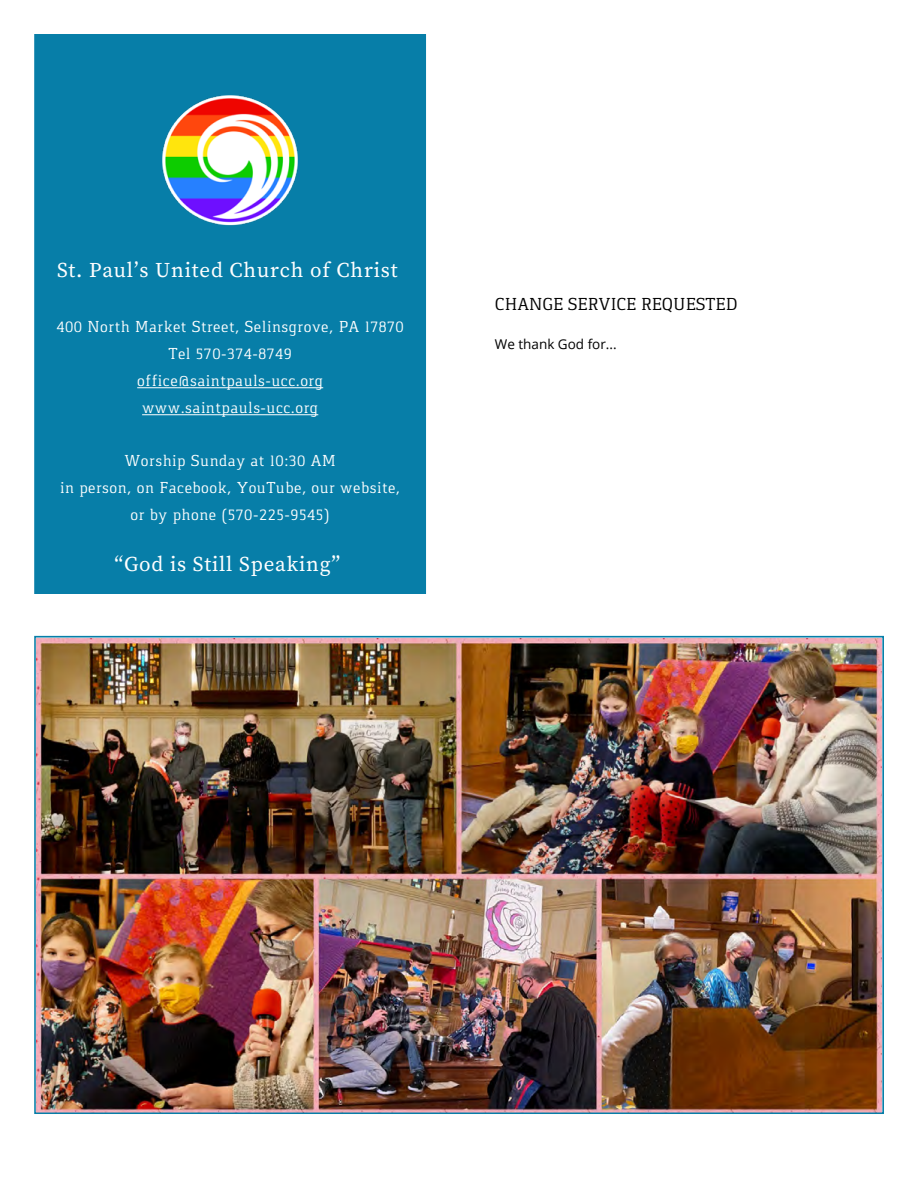
<style>
.page{position:relative;width:918px;height:1188px;background:#fff}
.page>*{position:absolute;margin:0;border:0;box-sizing:border-box;transform-origin:0 0}
.t1{font:21px "Source Serif Pro";letter-spacing:.04em;color:#fff}
.t2{font:18px "Gaspar";color:#000}
.t3{font:16.5px/27px "Gaspar";letter-spacing:.03em;color:#fff;text-align:center}
.t4{font:13.5px "Open Sans";color:#000}
</style>
<div class="page">
<div style="left:37px;top:37px;width:386px;height:554px;background:#077ea8"></div>
<div style="left:34px;top:34px;width:392px;height:560px;border:2px solid #077ea8"></div>
<hr style="left:137px;top:387px;width:186px;height:1px;background:#fff">
<hr style="left:142px;top:414px;width:176px;height:1px;background:#fff">
<img style="left:160px;top:93px;width:141px;height:134px">
<img style="left:37px;top:639px;width:844px;height:472px">
<p class="t1" style="left:57px;top:256px;width:342px">St. Paul’s United Church of Christ</p>
<p class="t3" style="left:56px;top:313px;width:349px">400 North Market Street, Selinsgrove, PA 17870<br>Tel 570-374-8749<br>office@saintpauls-ucc.org www.saintpauls-ucc.org</p>
<p class="t3" style="left:60px;top:447px;width:342px">Worship Sunday at 10:30 AM<br>in person, on Facebook, YouTube, our website, or by phone (570-225-9545)</p>
<p class="t1" style="left:114px;top:550px;width:227px">“God is Still Speaking”</p>
<p class="t2" style="left:495px;top:294px;width:244px">CHANGE SERVICE REQUESTED</p>
<p class="t4" style="left:495px;top:335px;width:123px">We thank God for...</p>
</div>
